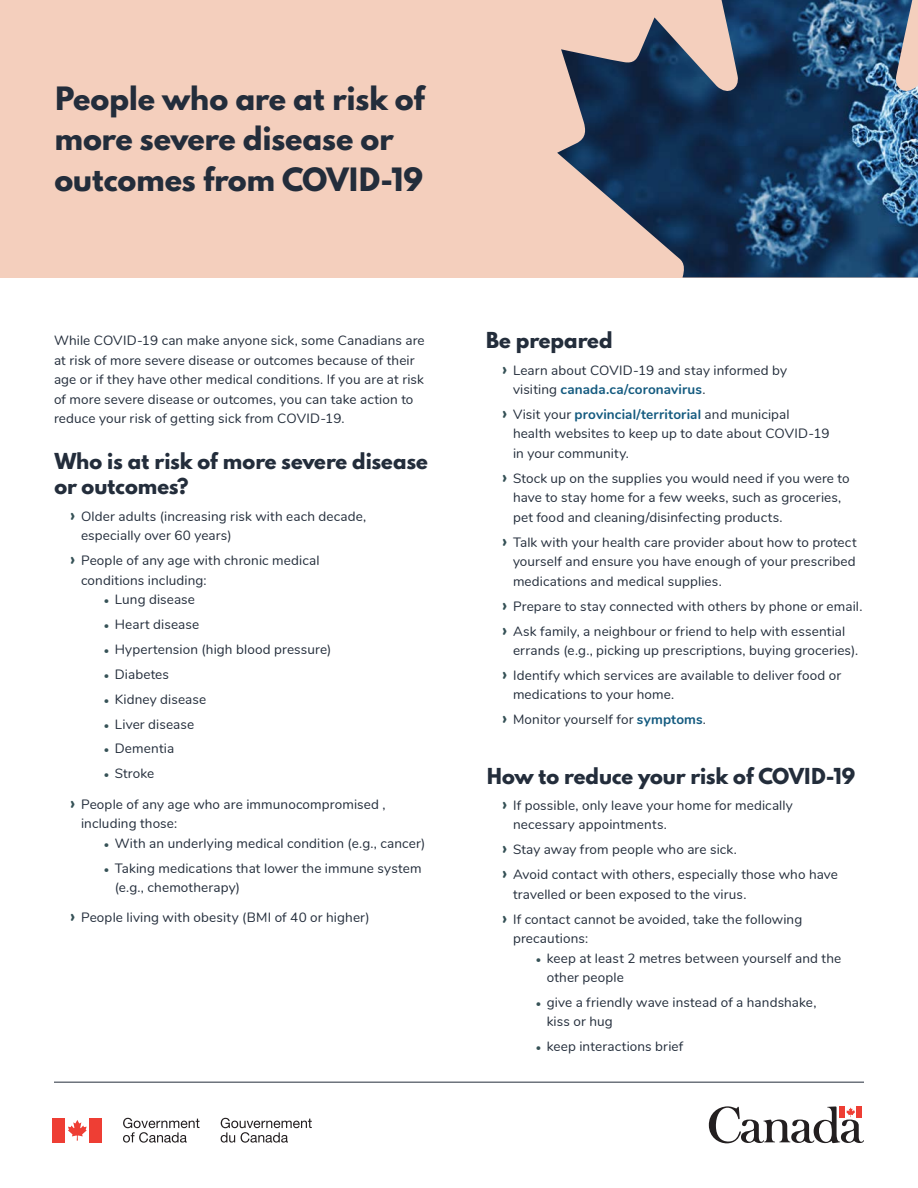
<style>
.page{position:relative;width:918px;height:1188px;background:#fff}
.page>*{position:absolute;margin:0;border:0;box-sizing:border-box;transform-origin:0 0}
.t1{font:800 28.5px/40.5px "Spartan";letter-spacing:-.035em;color:#232d3b}
.t2{font:800 19.5px/25.5px "Spartan";letter-spacing:-.035em;color:#232d3b}
.BODY{font:13.5px/19.5px "Nunito";letter-spacing:.01em;color:#232d3b}
.s1{font-weight:800;font-size:18px;color:#365257}
.s2{font-weight:800;font-size:10.5px;color:#365257}
.s3{font-weight:700;color:#135a7f}
</style>
<div class="page">
<hr style="left:54px;top:1082px;width:810px;height:1px;background:#232d3b">
<div style="left:0;top:0;width:918px;height:277px;background:#f4cfbd"></div>
<img style="left:557px;top:0;width:361px;height:277px">
<svg style="left:68px;top:1120px;width:19px;height:21px"></svg>
<div style="left:53px;top:1118px;width:12px;height:24px;background:#ee3e34"></div>
<div style="left:90px;top:1118px;width:12px;height:24px;background:#ee3e34"></div>
<svg style="left:123px;top:1118px;width:77px;height:25px"></svg>
<svg style="left:221px;top:1118px;width:91px;height:25px"></svg>
<svg style="left:709px;top:1106px;width:155px;height:37px"></svg>
<h1 class="t1" style="left:54px;top:78px;width:373px">People who are at risk of more severe disease or outcomes from COVID-19</h1>
<p class="BODY" style="left:54px;top:330px;width:372px">While COVID-19 can make anyone sick, some Canadians are at risk of more severe disease or outcomes because of their age or if they have other medical conditions. If you are at risk of more severe disease or outcomes, you can take action to reduce your risk of getting sick from COVID-19.</p>
<h2 class="t2" style="left:54px;top:448px;width:376px">Who is at risk of more severe disease or outcomes?</h2>
<p class="BODY" style="left:81px;top:505px;width:287px;text-indent:-11px"><span class="s1">›</span> Older adults (increasing risk with each decade, especially over 60 years)</p>
<p class="BODY" style="left:81px;top:550px;width:240px;text-indent:-11px"><span class="s1">›</span> People of any age with chronic medical conditions including:</p>
<p class="BODY" style="left:104px;top:589px;width:93px"><span class="s2">•</span> Lung disease</p>
<p class="BODY" style="left:104px;top:614px;width:97px"><span class="s2">•</span> Heart disease</p>
<p class="BODY" style="left:104px;top:639px;width:229px"><span class="s2">•</span> Hypertension (high blood pressure)</p>
<p class="BODY" style="left:104px;top:664px;width:67px"><span class="s2">•</span> Diabetes</p>
<p class="BODY" style="left:104px;top:688px;width:104px"><span class="s2">•</span> Kidney disease</p>
<p class="BODY" style="left:104px;top:713px;width:92px"><span class="s2">•</span> Liver disease</p>
<p class="BODY" style="left:104px;top:738px;width:72px"><span class="s2">•</span> Dementia</p>
<p class="BODY" style="left:104px;top:763px;width:52px"><span class="s2">•</span> Stroke</p>
<p class="BODY" style="left:81px;top:793px;width:306px;text-indent:-11px"><span class="s1">›</span> People of any age who are immunocompromised , including those:</p>
<p class="BODY" style="left:104px;top:832px;width:323px"><span class="s2">•</span> With an underlying medical condition (e.g., cancer)</p>
<p class="BODY" style="left:115px;top:857px;width:308px;text-indent:-11px"><span class="s2">•</span> Taking medications that lower the immune system (e.g., chemotherapy)</p>
<p class="BODY" style="left:70px;top:907px;width:301px"><span class="s1">›</span> People living with obesity (BMI of 40 or higher)</p>
<h2 class="t2" style="left:486px;top:327px;width:128px">Be prepared</h2>
<p class="BODY" style="left:513px;top:359px;width:276px;text-indent:-11px"><span class="s1">›</span> Learn about COVID-19 and stay informed by visiting <span class="s3">canada.ca/coronavirus</span>.</p>
<p class="BODY" style="left:513px;top:404px;width:318px;text-indent:-11px"><span class="s1">›</span> Visit your <span class="s3">provincial/territorial</span> and municipal health websites to keep up to date about COVID-19 in your community.</p>
<p class="BODY" style="left:513px;top:468px;width:338px;text-indent:-11px"><span class="s1">›</span> Stock up on the supplies you would need if you were to have to stay home for a few weeks, such as groceries, pet food and cleaning/disinfecting products.</p>
<p class="BODY" style="left:513px;top:532px;width:345px;text-align:justify;text-indent:-11px"><span class="s1">›</span> Talk with your health care provider about how to protect yourself and ensure you have enough of your prescribed medications and medical supplies.</p>
<p class="BODY" style="left:502px;top:595px;width:362px"><span class="s1">›</span> Prepare to stay connected with others by phone or email.</p>
<p class="BODY" style="left:513px;top:620px;width:347px;text-indent:-11px"><span class="s1">›</span> Ask family, a neighbour or friend to help with essential errands (e.g., picking up prescriptions, buying groceries).</p>
<p class="BODY" style="left:513px;top:665px;width:330px;text-indent:-11px"><span class="s1">›</span> Identify which services are available to deliver food or medications to your home.</p>
<p class="BODY" style="left:502px;top:709px;width:205px"><span class="s1">›</span> Monitor yourself for <span class="s3">symptoms</span>.</p>
<h2 class="t2" style="left:486px;top:762px;width:371px">How to reduce your risk of COVID-19</h2>
<p class="BODY" style="left:513px;top:795px;width:281px;text-indent:-11px"><span class="s1">›</span> If possible, only leave your home for medically necessary appointments.</p>
<p class="BODY" style="left:502px;top:839px;width:236px"><span class="s1">›</span> Stay away from people who are sick.</p>
<p class="BODY" style="left:513px;top:864px;width:326px;text-indent:-11px"><span class="s1">›</span> Avoid contact with others, especially those who have travelled or been exposed to the virus.</p>
<p class="BODY" style="left:513px;top:908px;width:291px;text-indent:-11px"><span class="s1">›</span> If contact cannot be avoided, take the following precautions:</p>
<p class="BODY" style="left:547px;top:947px;width:296px;text-indent:-11px"><span class="s2">•</span> keep at least 2 metres between yourself and the other people</p>
<p class="BODY" style="left:547px;top:992px;width:271px;text-indent:-11px"><span class="s2">•</span> give a friendly wave instead of a handshake, kiss or hug</p>
<p class="BODY" style="left:536px;top:1036px;width:149px"><span class="s2">•</span> keep interactions brief</p>
</div>
